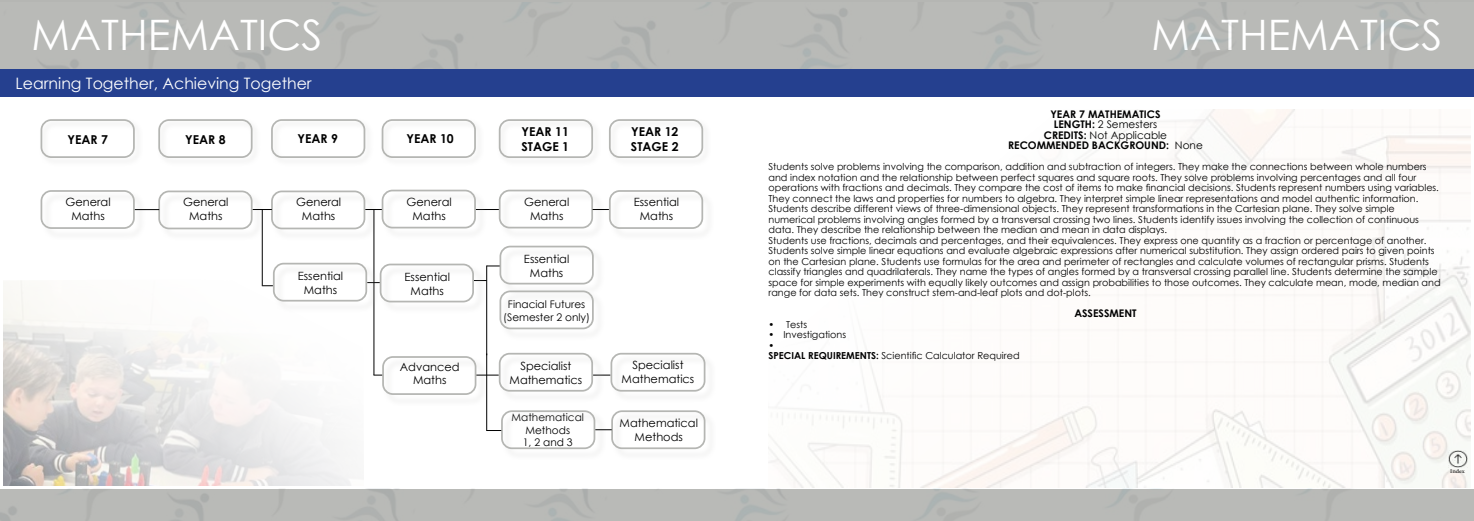
<style>
.page{position:relative;width:1474px;height:521px;background:#fff}
.page>*{position:absolute;margin:0;border:0;box-sizing:border-box;transform-origin:0 0}
.t1{font:42px "Century Gothic";color:#fff}
.t2{font:15.75px "Century Gothic";color:#fff}
.t3{font:700 12.25px/14.7px "Century Gothic";color:#000}
.t4{font:11.38px/13.7px "Century Gothic";color:#000;text-align:center}
.t5{font:700 10.5px/10.5px "Century Gothic";color:#000;text-align:center}
.t6{font:10.5px/12.6px "Century Gothic";color:#000;text-align:center}
.t7{font:9.62px/10.5px "Century Gothic";color:#000}
.t8{font:5.6px "Minion Pro";color:#000;scale:1.14 1}
.s1{font-weight:400}
.s2{font-weight:700}
</style>
<div class="page">
<img style="left:768px;top:109px;width:702px;height:378px">
<img style="left:4px;top:279px;width:352px;height:207px">
<div style="left:0;top:0;width:1473px;height:75px;background:#b5b6b3"></div>
<div style="left:0;top:70px;width:1473px;height:27px;background:#25408f"></div>
<div style="left:499px;top:246px;width:94px;height:38px;border:2px solid #b5b6b3;border-radius:10px"></div>
<hr style="left:486px;top:353px;width:1px;height:77px;background:#000">
<div style="left:41px;top:119px;width:94px;height:39px;border:2px solid #b5b6b3;border-radius:10px"></div>
<div style="left:158px;top:119px;width:94px;height:39px;border:2px solid #b5b6b3;border-radius:10px"></div>
<div style="left:271px;top:119px;width:94px;height:39px;border:2px solid #b5b6b3;border-radius:10px"></div>
<div style="left:381px;top:119px;width:95px;height:39px;border:2px solid #b5b6b3;border-radius:10px"></div>
<div style="left:499px;top:119px;width:94px;height:39px;border:2px solid #b5b6b3;border-radius:10px"></div>
<div style="left:609px;top:119px;width:94px;height:39px;border:2px solid #b5b6b3;border-radius:10px"></div>
<div style="left:611px;top:410px;width:94px;height:39px;border:2px solid #b5b6b3;border-radius:10px"></div>
<svg style="left:486px;top:209px;width:13px;height:1px"></svg>
<div style="left:383px;top:358px;width:104px;height:48px;background:#fefefe"></div>
<div style="left:382px;top:356px;width:94px;height:39px;border:2px solid #b5b6b3;border-radius:10px"></div>
<svg style="left:476px;top:375px;width:23px;height:1px"></svg>
<div style="left:499px;top:353px;width:94px;height:39px;border:2px solid #b5b6b3;border-radius:10px"></div>
<div style="left:610px;top:353px;width:95px;height:39px;border:2px solid #b5b6b3;border-radius:10px"></div>
<div style="left:380px;top:264px;width:94px;height:38px;border:2px solid #b5b6b3;border-radius:10px"></div>
<div style="left:381px;top:190px;width:95px;height:38px;border:2px solid #b5b6b3;border-radius:10px"></div>
<div style="left:501px;top:410px;width:94px;height:39px;border:2px solid #b5b6b3;border-radius:10px"></div>
<div style="left:499px;top:190px;width:94px;height:38px;border:2px solid #b5b6b3;border-radius:10px"></div>
<svg style="left:592px;top:209px;width:17px;height:1px"></svg>
<svg style="left:486px;top:430px;width:15px;height:1px"></svg>
<div style="left:609px;top:190px;width:94px;height:39px;border:2px solid #b5b6b3;border-radius:10px"></div>
<div style="left:41px;top:190px;width:94px;height:39px;border:2px solid #b5b6b3;border-radius:10px"></div>
<div style="left:158px;top:190px;width:94px;height:39px;border:2px solid #b5b6b3;border-radius:10px"></div>
<div style="left:271px;top:190px;width:94px;height:39px;border:2px solid #b5b6b3;border-radius:10px"></div>
<svg style="left:365px;top:209px;width:17px;height:1px"></svg>
<svg style="left:253px;top:209px;width:19px;height:1px"></svg>
<svg style="left:135px;top:209px;width:24px;height:1px"></svg>
<hr style="left:373px;top:210px;width:1px;height:165px;background:#000">
<div style="left:274px;top:264px;width:104px;height:48px;background:#fefefe"></div>
<div style="left:273px;top:263px;width:94px;height:39px;border:2px solid #b5b6b3;border-radius:10px"></div>
<hr style="left:262px;top:209px;width:1px;height:77px;background:#000">
<svg style="left:595px;top:429px;width:16px;height:1px"></svg>
<img style="left:1447px;top:450px;width:20px;height:18px">
<div style="left:499px;top:290px;width:94px;height:39px;border:2px solid #b5b6b3;border-radius:10px"></div>
<hr style="left:486px;top:265px;width:1px;height:90px;background:#000">
<svg style="left:486px;top:265px;width:13px;height:1px"></svg>
<h1 class="t1" style="left:32px;top:6px;width:292px">MATHEMATICS</h1>
<h1 class="t1" style="left:1151px;top:6px;width:292px">MATHEMATICS</h1>
<h2 class="t2" style="left:16px;top:72px;width:297px">Learning Together, Achieving Together</h2>
<p class="t3" style="left:67px;top:132px;width:42px">YEAR 7</p>
<p class="t3" style="left:185px;top:132px;width:42px">YEAR 8</p>
<p class="t3" style="left:297px;top:131px;width:42px">YEAR 9</p>
<p class="t3" style="left:406px;top:131px;width:49px">YEAR 10</p>
<p class="t3" style="left:631px;top:123px;width:49px">YEAR 12<br>STAGE 2</p>
<p class="t3" style="left:521px;top:123px;width:49px">YEAR 11<br>STAGE 1</p>
<p class="t4" style="left:66px;top:195px;width:47px">General<br>Maths</p>
<p class="t4" style="left:183px;top:195px;width:47px">General<br>Maths</p>
<p class="t4" style="left:296px;top:195px;width:47px">General<br>Maths</p>
<p class="t4" style="left:298px;top:269px;width:47px">Essential<br>Maths</p>
<p class="t4" style="left:406px;top:195px;width:47px">General<br>Maths</p>
<p class="t4" style="left:404px;top:270px;width:47px">Essential<br>Maths</p>
<p class="t4" style="left:524px;top:195px;width:47px">General<br>Maths</p>
<p class="t4" style="left:633px;top:195px;width:47px">Essential<br>Maths</p>
<p class="t4" style="left:524px;top:252px;width:47px">Essential<br>Maths</p>
<p class="t6" style="left:503px;top:298px;width:88px">Finacial Futures (Semester 2 only)</p>
<p class="t4" style="left:400px;top:360px;width:61px">Advanced<br>Maths</p>
<p class="t4" style="left:509px;top:359px;width:74px">Specialist<br>Mathematics</p>
<p class="t4" style="left:621px;top:358px;width:74px">Specialist<br>Mathematics</p>
<p class="t5" style="left:1008px;top:108px;width:196px">YEAR 7 MATHEMATICS<br>LENGTH: <span class="s1">2 Semesters<br></span>CREDITS: <span class="s1">Not Applicable<br></span>RECOMMENDED BACKGROUND: <span class="s1">None</span></p>
<p class="t7" style="left:768px;top:162px;width:673px">Students solve problems involving the comparison, addition and subtraction of integers. They make the connections between whole numbers and index notation and the relationship between perfect squares and square roots. They solve problems involving percentages and all four operations with fractions and decimals. They compare the cost of items to make financial decisions. Students represent numbers using variables.<br>They connect the laws and properties for numbers to algebra. They interpret simple linear representations and model authentic information.<br>Students describe different views of three-dimensional objects. They represent transformations in the Cartesian plane. They solve simple numerical problems involving angles formed by a transversal crossing two lines. Students identify issues involving the collection of continuous data. They describe the relationship between the median and mean in data displays.<br>Students use fractions, decimals and percentages, and their equivalences. They express one quantity as a fraction or percentage of another.<br>Students solve simple linear equations and evaluate algebraic expressions after numerical substitution. They assign ordered pairs to given points on the Cartesian plane. Students use formulas for the area and perimeter of rectangles and calculate volumes of rectangular prisms. Students classify triangles and quadrilaterals. They name the types of angles formed by a transversal crossing parallel line. Students determine the sample space for simple experiments with equally likely outcomes and assign probabilities to those outcomes. They calculate mean, mode, median and range for data sets. They construct stem-and-leaf plots and dot-plots.</p>
<p class="t5" style="left:1074px;top:308px;width:64px">ASSESSMENT</p>
<p class="t7" style="left:768px;top:319px;width:40px">• Tests</p>
<p class="t7" style="left:768px;top:330px;width:253px">• Investigations<br>•<br><span class="s2">SPECIAL REQUIREMENTS:</span> Scientific Calculator Required</p>
<p class="t6" style="left:511px;top:411px;width:74px">Mathematical<br>Methods<br>1, 2 and 3</p>
<p class="t4" style="left:619px;top:416px;width:80px">Mathematical<br>Methods</p>
<p class="t8" style="left:1450px;top:467px;width:14px">Index</p>
</div>
